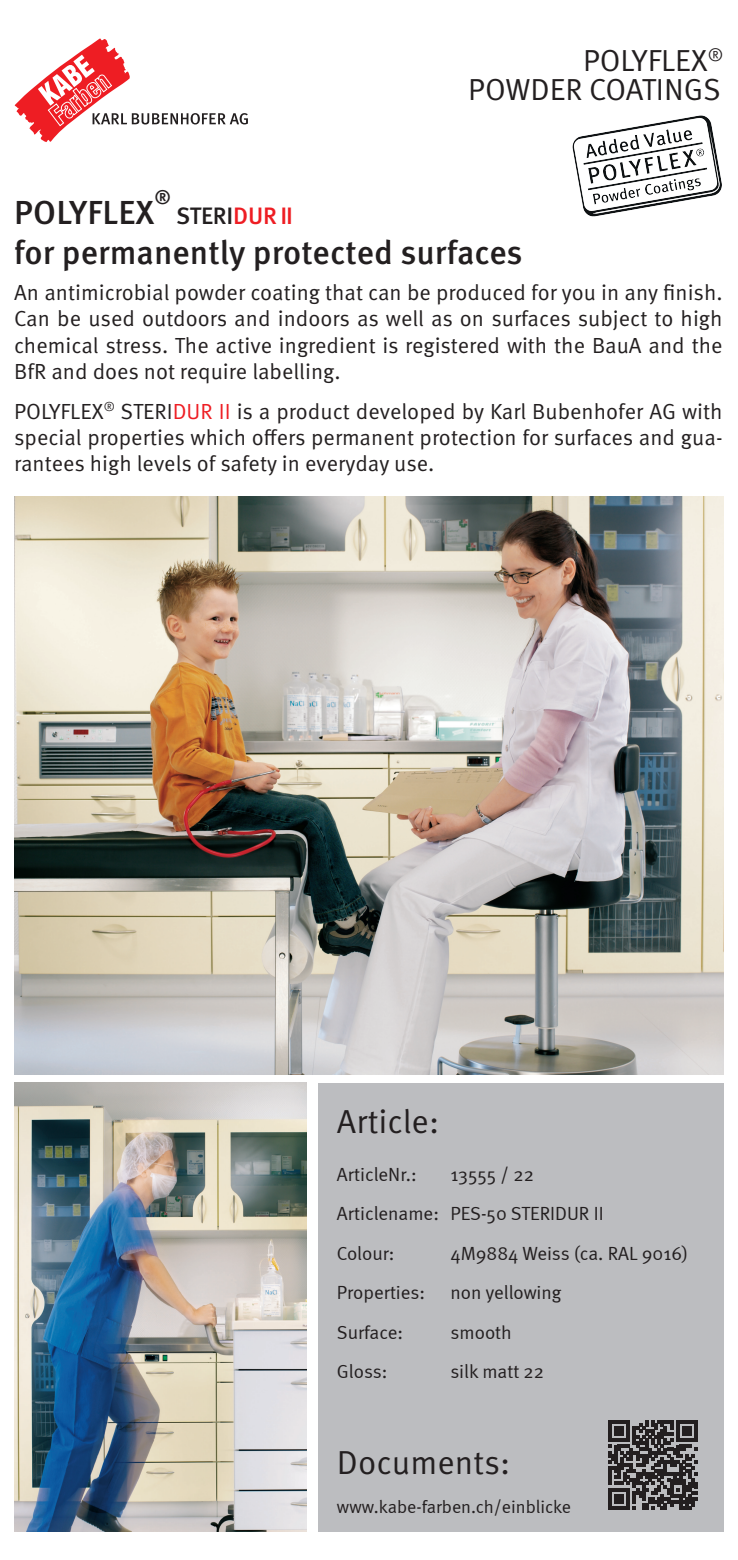
<style>
.page{position:relative;width:738px;height:1560px;background:#fff}
.page>*{position:absolute;margin:0;border:0;box-sizing:border-box;transform-origin:0 0}
.t1{font:500 33.3px "Meta Pro";color:#231f20}
.t2{font:33.3px "Meta Pro";color:#231f20}
.t3{font:30.4px/29px "Meta Pro";color:#231f20;text-align:right}
.t4{font:500 23.8px "Meta Pro";letter-spacing:-.01em;color:#231f20}
.t5{font:21.9px/26.2px "Meta Pro";color:#231f20;text-align:justify}
.t6{font:500 19.4px "Meta Pro";color:#231f20}
.t7{font:19px/39.5px "Meta Normal";color:#231f20}
.t8{font:18.1px "Meta Normal";color:#231f20}
.s1{color:#ee1d23}
</style>
<div class="page">
<div style="left:318px;top:1082px;width:404px;height:449px;background:#bcbdc0"></div>
<img style="left:15px;top:496px;width:707px;height:578px">
<img style="left:15px;top:1082px;width:291px;height:449px">
<svg style="left:15px;top:38px;width:233px;height:104px"></svg>
<img style="left:572px;top:115px;width:150px;height:102px">
<svg style="left:608px;top:1420px;width:89px;height:89px"></svg>
<h2 class="t3" style="left:468px;top:47px;width:256px">POLYFLEX<sup>®<br></sup>POWDER COATINGS</h2>
<p class="t6" style="left:154px;top:185px;width:18px">®</p>
<h1 class="t1" style="left:14px;top:191px;width:141px">POLYFLEX</h1>
<p class="t4" style="left:176px;top:200px;width:118px">STERI<span class="s1">DUR</span> <span class="s1">II</span></p>
<h1 class="t1" style="left:14px;top:231px;width:509px">for permanently protected surfaces</h1>
<p class="t5" style="left:14px;top:280px;width:709px">An antimicrobial powder coating that can be produced for you in any finish.<br>Can be used outdoors and indoors as well as on surfaces subject to high chemical stress. The active ingredient is registered with the BauA and the BfR and does not require labelling.</p>
<p class="t5" style="left:14px;top:398px;width:709px">POLYFLEX<sup>®</sup> STERI<span class="s1">DUR II</span> is a product developed by Karl Bubenhofer AG with special properties which offers permanent protection for surfaces and gua&shy;rantees high levels of safety in everyday use.</p>
<h1 class="t2" style="left:337px;top:1100px;width:104px">Article:</h1>
<p class="t7" style="left:337px;top:1154px;width:81px">ArticleNr.:</p>
<p class="t7" style="left:337px;top:1154px;width:268px;text-indent:113px">13555 / 22<br>Articlename: PES-50 STERIDUR II<br>Colour:</p>
<p class="t7" style="left:450px;top:1233px;width:239px">4M9884 Weiss (ca. RAL 9016)</p>
<p class="t7" style="left:337px;top:1272px;width:90px">Properties:</p>
<p class="t7" style="left:450px;top:1272px;width:112px">non yellowing</p>
<p class="t7" style="left:337px;top:1311px;width:68px">Surface:</p>
<p class="t7" style="left:450px;top:1311px;width:63px">smooth</p>
<p class="t7" style="left:337px;top:1351px;width:52px">Gloss:</p>
<p class="t7" style="left:450px;top:1351px;width:95px">silk matt 22</p>
<h1 class="t2" style="left:337px;top:1441px;width:174px">Documents:</h1>
<p class="t8" style="left:337px;top:1495px;width:235px">www.kabe-farben.ch/einblicke</p>
</div>
